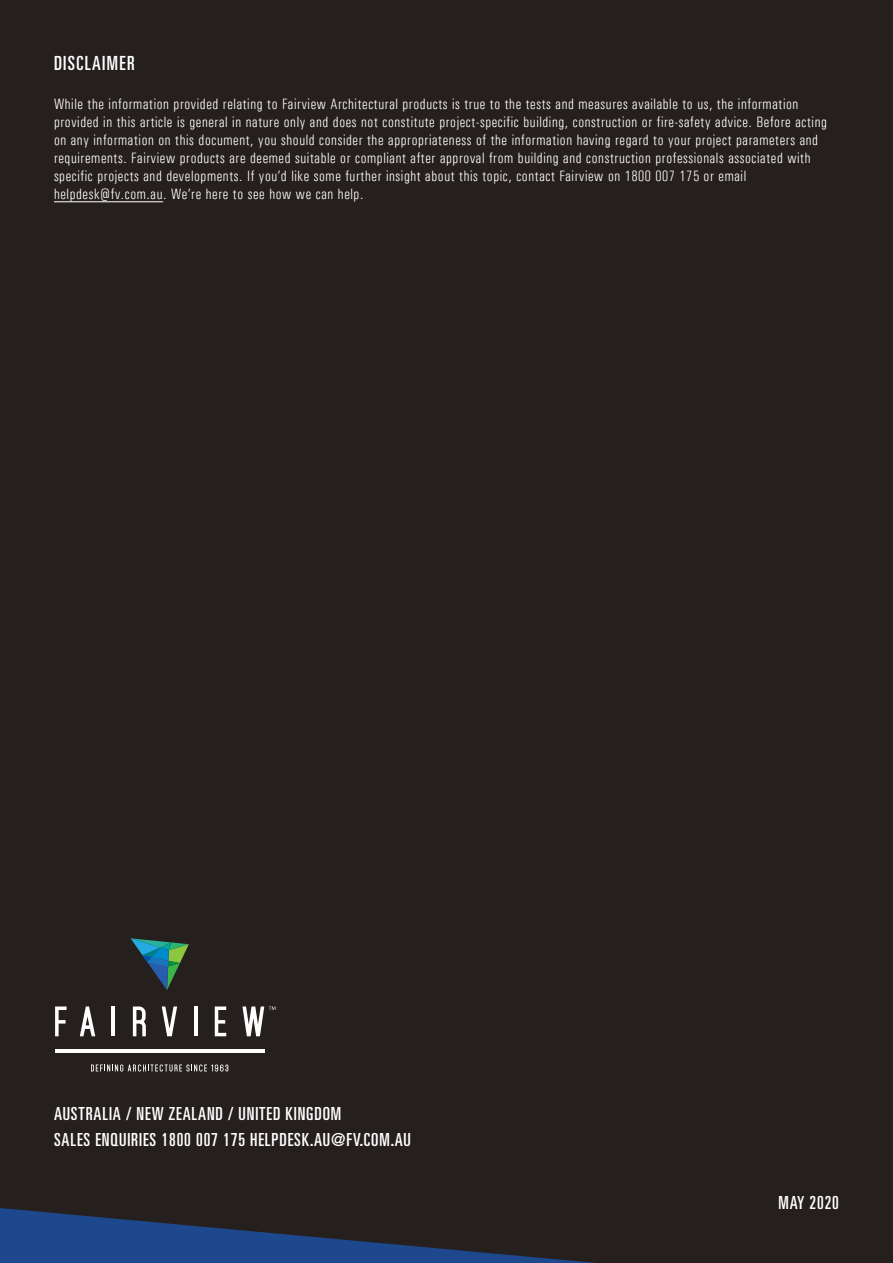
<style>
.page{position:relative;width:893px;height:1263px;background:#251f1e}
.page>*{position:absolute;margin:0;border:0;box-sizing:border-box;transform-origin:0 0}
.t1{font:ultra-condensed 19.5px "Univers";letter-spacing:.07em;color:#fff}
.t2{font:ultra-condensed 18px/25.8px "Univers";letter-spacing:.05em;color:#fff}
.t3{font:300 condensed 15px/18px "Univers";letter-spacing:.04em;color:#fff}
</style>
<div class="page">
<svg style="left:0;top:1208px;width:596px;height:55px"></svg>
<svg style="left:55px;top:1006px;width:12px;height:30px"></svg>
<svg style="left:80px;top:1006px;width:15px;height:30px"></svg>
<hr style="left:112px;top:1006px;width:3px;height:30px;background:#fff">
<svg style="left:133px;top:1006px;width:13px;height:30px"></svg>
<svg style="left:162px;top:1006px;width:15px;height:30px"></svg>
<hr style="left:194px;top:1006px;width:3px;height:30px;background:#fff">
<svg style="left:215px;top:1006px;width:11px;height:30px"></svg>
<svg style="left:131px;top:938px;width:58px;height:52px"></svg>
<svg style="left:91px;top:1064px;width:137px;height:7px"></svg>
<hr style="left:55px;top:1049px;width:209px;height:3px;background:#fff">
<svg style="left:242px;top:1006px;width:33px;height:30px"></svg>
<hr style="left:54px;top:201px;width:109px;height:1px;background:#fff">
<h1 class="t1" style="left:54px;top:52px;width:82px">DISCLAIMER</h1>
<p class="t3" style="left:54px;top:95px;width:774px">While the information provided relating to Fairview Architectural products is true to the tests and measures available to us, the information provided in this article is general in nature only and does not constitute project-specific building, construction or fire-safety advice. Before acting on any information on this document, you should consider the appropriateness of the information having regard to your project parameters and requirements. Fairview products are deemed suitable or compliant after approval from building and construction professionals associated with specific projects and developments. If you’d like some further insight about this topic, contact Fairview on 1800 007 175 or email helpdesk@fv.com.au. We’re here to see how we can help.</p>
<p class="t2" style="left:54px;top:1101px;width:358px">AUSTRALIA / NEW ZEALAND / UNITED KINGDOM<br>SALES ENQUIRIES 1800 007 175 HELPDESK.AU@FV.COM.AU</p>
<p class="t2" style="left:778px;top:1189px;width:62px">MAY 2020</p>
</div>
